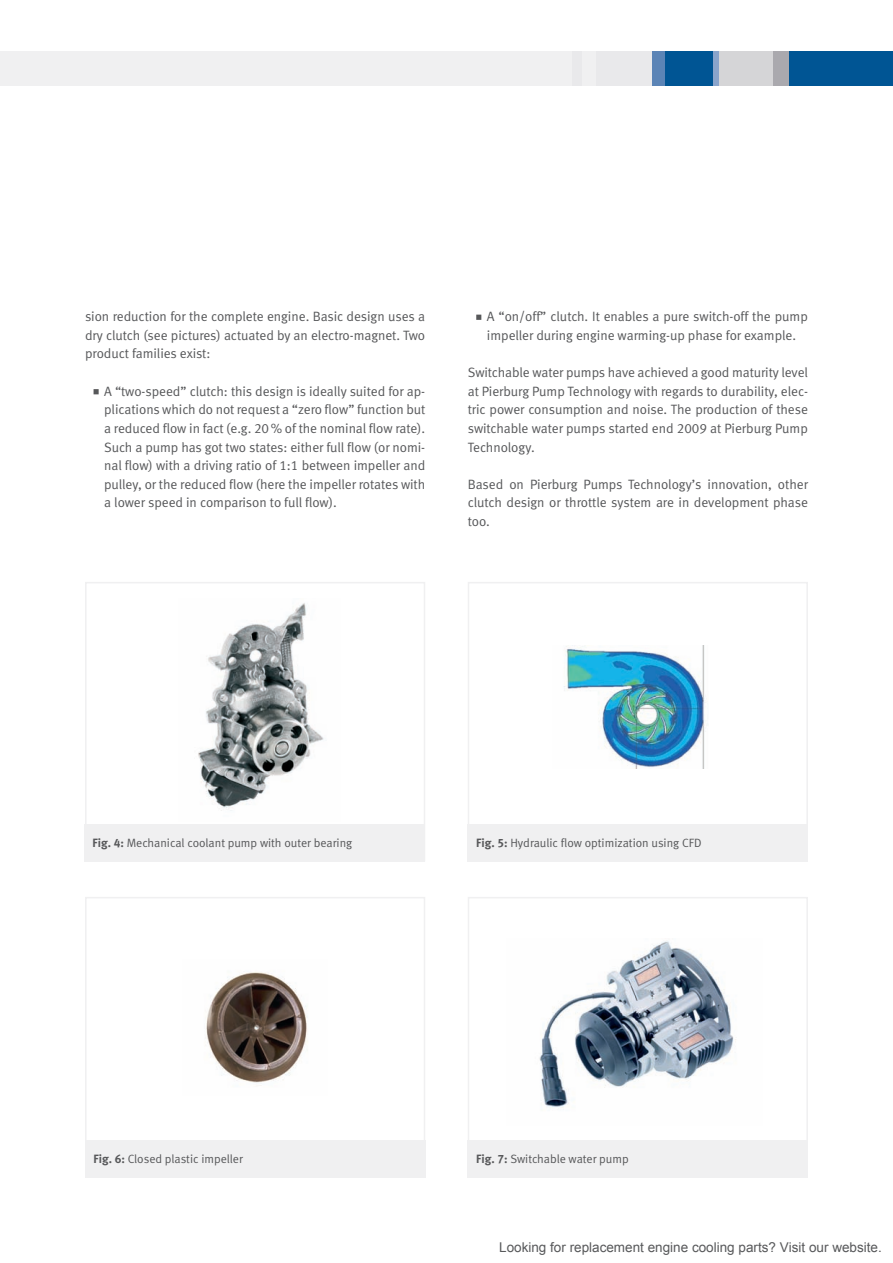
<style>
.page{position:relative;width:893px;height:1263px;background:#fff}
.page>*{position:absolute;margin:0;border:0;box-sizing:border-box;transform-origin:0 0}
.Aufzählung_3{font:13.5px/18.6px "Meta Normal LF";letter-spacing:-.005em;color:#57585a;text-align:justify}
.t1{font:13.5px "Arial";color:#58595b}
.Bildlegende_1_-_hori{font:12px "Meta Normal LF";color:#57585a}
.s1{font-family:"Meta Bold LF"}
</style>
<div class="page">
<img style="left:206px;top:972px;width:102px;height:114px">
<img style="left:539px;top:941px;width:197px;height:167px">
<img style="left:564px;top:645px;width:142px;height:123px">
<img style="left:198px;top:603px;width:126px;height:208px">
<div style="left:85px;top:582px;width:340px;height:279px;border:2px solid #f0f0f1"></div>
<div style="left:468px;top:582px;width:340px;height:279px;border:2px solid #f0f0f1"></div>
<div style="left:85px;top:897px;width:340px;height:276px;border:2px solid #f0f0f1"></div>
<div style="left:468px;top:897px;width:340px;height:275px;border:2px solid #f0f0f1"></div>
<div style="left:0;top:51px;width:893px;height:34px;background:#f0f0f1"></div>
<div style="left:713px;top:51px;width:180px;height:34px;background:#d5d5d7"></div>
<div style="left:596px;top:51px;width:64px;height:34px;background:#e9e9eb"></div>
<div style="left:573px;top:51px;width:9px;height:34px;background:#e9e9eb"></div>
<div style="left:773px;top:51px;width:120px;height:34px;background:#aaa9ae"></div>
<div style="left:790px;top:51px;width:103px;height:34px;background:#005594"></div>
<div style="left:653px;top:51px;width:66px;height:34px;background:#5b84b6"></div>
<div style="left:688px;top:51px;width:31px;height:34px;background:#8aa4cb"></div>
<div style="left:665px;top:51px;width:48px;height:34px;background:#005594"></div>
<svg style="left:94px;top:389px;width:5px;height:5px"></svg>
<svg style="left:476px;top:315px;width:5px;height:5px"></svg>
<div style="left:468px;top:824px;width:340px;height:37px;background:#f0f0f1"></div>
<div style="left:84px;top:824px;width:340px;height:37px;background:#f0f0f1"></div>
<div style="left:85px;top:1141px;width:340px;height:37px;background:#f0f0f1"></div>
<div style="left:468px;top:1141px;width:340px;height:37px;background:#f0f0f1"></div>
<p class="Aufzählung_3" style="left:85px;top:307px;width:342px">sion reduction for the complete engine. Basic design uses a dry clutch (see pictures) actuated by an electro-magnet. Two product families exist:</p>
<p class="Aufzählung_3" style="left:104px;top:381px;width:323px">A “two-speed” clutch: this design is ideally suited for ap&shy;plications which do not request a “zero flow” function but a reduced flow in fact (e.g. 20% of the nominal flow rate).<br>Such a pump has got two states: either full flow (or nomi&shy;nal flow) with a driving ratio of 1:1 between impeller and pulley, or the reduced flow (here the impeller rotates with a lower speed in comparison to full flow).</p>
<p class="Aufzählung_3" style="left:487px;top:307px;width:322px">A “on/off” clutch. It enables a pure switch-off the pump impeller during engine warming-up phase for example.</p>
<p class="Aufzählung_3" style="left:468px;top:363px;width:342px">Switchable water pumps have achieved a good maturity level at Pierburg Pump Technology with regards to durability, elec&shy;tric power consumption and noise. The production of these switchable water pumps started end 2009 at Pierburg Pump Technology.</p>
<p class="Aufzählung_3" style="left:468px;top:475px;width:342px">Based on Pierburg Pumps Technology’s innovation, other clutch design or throttle system are in development phase too.</p>
<p class="Bildlegende_1_-_hori" style="left:93px;top:835px;width:261px"><span class="s1">Fig. 4:</span> Mechanical coolant pump with outer bearing</p>
<p class="Bildlegende_1_-_hori" style="left:476px;top:835px;width:227px"><span class="s1">Fig. 5:</span> Hydraulic flow optimization using CFD</p>
<p class="Bildlegende_1_-_hori" style="left:94px;top:1152px;width:151px"><span class="s1">Fig. 6:</span> Closed plastic impeller</p>
<p class="Bildlegende_1_-_hori" style="left:476px;top:1152px;width:154px"><span class="s1">Fig. 7:</span> Switchable water pump</p>
<p class="t1" style="left:499px;top:1238px;width:384px">Looking for replacement engine cooling parts? Visit our website.</p>
</div>
